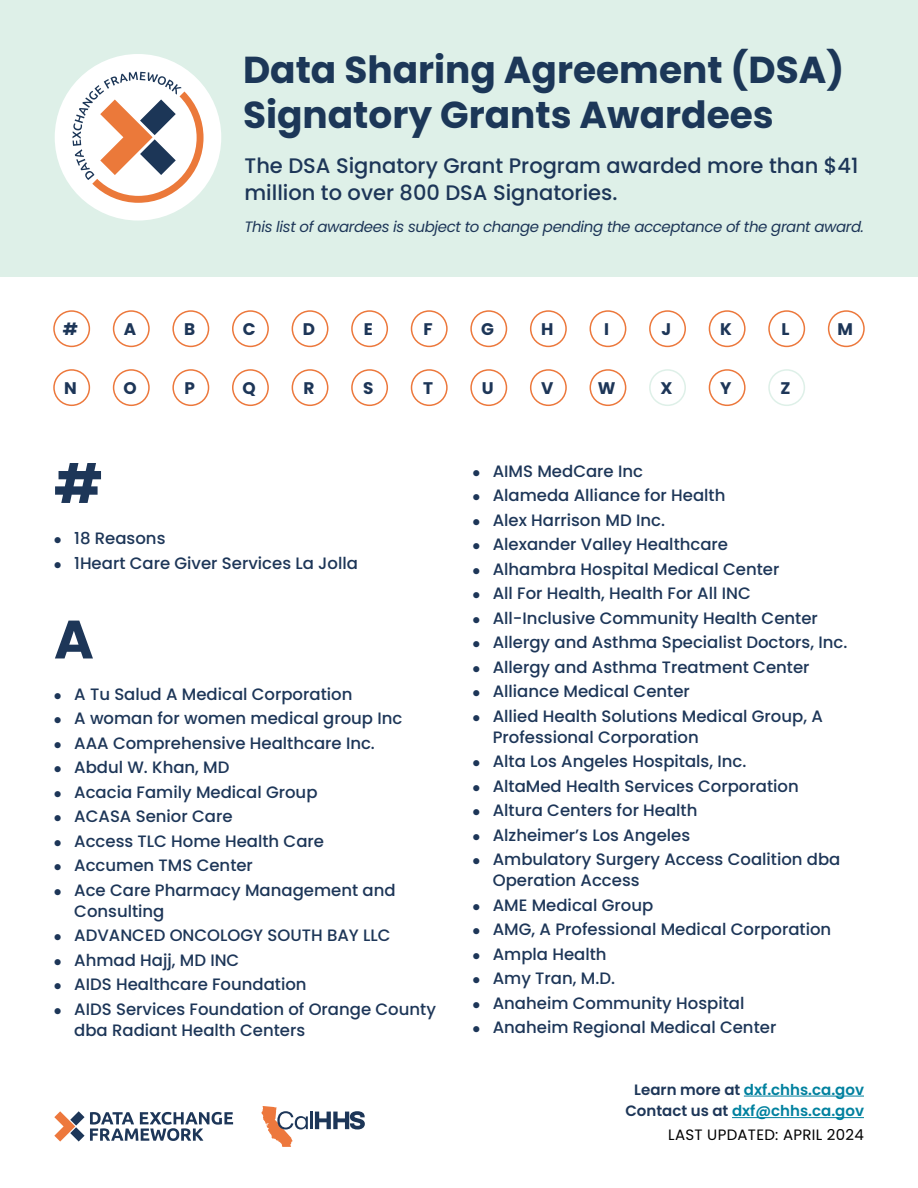
<style>
.page{position:relative;width:918px;height:1188px;background:#fff}
.page>*{position:absolute;margin:0;border:0;box-sizing:border-box;transform-origin:0 0}
.t1{font:700 54px "Poppins";color:#1d3658}
.t2{font:700 37.5px/45px "Poppins";color:#1c3758}
.t3{font:500 21px/27px "Poppins";color:#1d3658}
.t4{font:700 16.8px "Poppins";color:#1d3658}
.t5{font:500 16.5px/21px "Poppins";color:#1d3658}
.t6{font:italic 15px "Poppins";letter-spacing:-.025em;color:#1d3658}
.t7{font:15px/23.7px "Poppins";letter-spacing:.02em;color:#000;text-align:right}
.t8{font:600 15px "Poppins";color:#00819f}
.s1{color:#1d3658}
.s2{font-weight:600;color:#1d3658}
.s3{font-weight:600;color:#00819f}
</style>
<div class="page">
<hr style="left:744px;top:1096px;width:120px;height:1px;background:#00819f">
<hr style="left:732px;top:1117px;width:132px;height:1px;background:#00819f">
<div style="left:0;top:0;width:918px;height:276px;background:#def0e8"></div>
<div style="left:53px;top:310px;width:37px;height:37px;border:2px solid #ec783c;border-radius:50%"></div>
<div style="left:649px;top:310px;width:37px;height:37px;border:2px solid #ec783c;border-radius:50%"></div>
<div style="left:351px;top:310px;width:37px;height:37px;border:2px solid #ec783c;border-radius:50%"></div>
<div style="left:113px;top:369px;width:37px;height:37px;border:2px solid #ec783c;border-radius:50%"></div>
<div style="left:411px;top:369px;width:37px;height:37px;border:2px solid #ec783c;border-radius:50%"></div>
<div style="left:113px;top:310px;width:37px;height:37px;border:2px solid #ec783c;border-radius:50%"></div>
<div style="left:709px;top:310px;width:37px;height:37px;border:2px solid #ec783c;border-radius:50%"></div>
<div style="left:411px;top:310px;width:37px;height:37px;border:2px solid #ec783c;border-radius:50%"></div>
<div style="left:172px;top:369px;width:37px;height:37px;border:2px solid #ec783c;border-radius:50%"></div>
<div style="left:470px;top:369px;width:37px;height:37px;border:2px solid #ec783c;border-radius:50%"></div>
<div style="left:172px;top:310px;width:37px;height:37px;border:2px solid #ec783c;border-radius:50%"></div>
<div style="left:768px;top:310px;width:37px;height:37px;border:2px solid #ec783c;border-radius:50%"></div>
<div style="left:470px;top:310px;width:37px;height:37px;border:2px solid #ec783c;border-radius:50%"></div>
<div style="left:232px;top:369px;width:37px;height:37px;border:2px solid #ec783c;border-radius:50%"></div>
<div style="left:530px;top:369px;width:37px;height:37px;border:2px solid #ec783c;border-radius:50%"></div>
<div style="left:232px;top:310px;width:37px;height:37px;border:2px solid #ec783c;border-radius:50%"></div>
<div style="left:828px;top:310px;width:37px;height:37px;border:2px solid #ec783c;border-radius:50%"></div>
<div style="left:530px;top:310px;width:37px;height:37px;border:2px solid #ec783c;border-radius:50%"></div>
<div style="left:292px;top:369px;width:36px;height:37px;border:2px solid #ec783c;border-radius:50%"></div>
<div style="left:590px;top:369px;width:36px;height:37px;border:2px solid #ec783c;border-radius:50%"></div>
<div style="left:292px;top:310px;width:36px;height:37px;border:2px solid #ec783c;border-radius:50%"></div>
<div style="left:53px;top:369px;width:37px;height:37px;border:2px solid #ec783c;border-radius:50%"></div>
<div style="left:590px;top:310px;width:36px;height:37px;border:2px solid #ec783c;border-radius:50%"></div>
<div style="left:351px;top:369px;width:37px;height:37px;border:2px solid #ec783c;border-radius:50%"></div>
<div style="left:649px;top:369px;width:37px;height:37px;border:2px solid #def0e8;border-radius:50%"></div>
<div style="left:709px;top:369px;width:37px;height:37px;border:2px solid #ec783c;border-radius:50%"></div>
<div style="left:768px;top:369px;width:37px;height:37px;border:2px solid #def0e8;border-radius:50%"></div>
<img style="left:55px;top:54px;width:166px;height:167px">
<img style="left:54px;top:1106px;width:311px;height:41px">
<h1 class="t2" style="left:243px;top:47px;width:603px">Data Sharing Agreement (DSA)<br>Signatory Grants Awardees</h1>
<h2 class="t3" style="left:244px;top:153px;width:615px">The DSA Signatory Grant Program awarded more than $41 million to over 800 DSA Signatories.</h2>
<p class="t6" style="left:244px;top:218px;width:621px">This list of awardees is subject to change pending the acceptance of the grant award.</p>
<p class="t4" style="left:63px;top:319px;width:17px">#</p>
<p class="t4" style="left:364px;top:319px;width:11px">E</p>
<p class="t4" style="left:661px;top:319px;width:11px">J</p>
<p class="t4" style="left:184px;top:319px;width:13px">B</p>
<p class="t4" style="left:481px;top:319px;width:14px">G</p>
<p class="t4" style="left:782px;top:319px;width:10px">L</p>
<p class="t4" style="left:243px;top:319px;width:14px">C</p>
<p class="t4" style="left:541px;top:319px;width:14px">H</p>
<p class="t4" style="left:837px;top:319px;width:17px">M</p>
<p class="t4" style="left:124px;top:319px;width:14px">A</p>
<p class="t4" style="left:423px;top:319px;width:11px">F</p>
<p class="t4" style="left:720px;top:319px;width:13px">K</p>
<p class="t4" style="left:303px;top:319px;width:14px">D</p>
<p class="t4" style="left:604px;top:319px;width:6px">I</p>
<p class="t4" style="left:64px;top:378px;width:14px">N</p>
<p class="t4" style="left:123px;top:378px;width:15px">O</p>
<p class="t4" style="left:423px;top:378px;width:11px">T</p>
<p class="t4" style="left:243px;top:378px;width:15px">Q</p>
<p class="t4" style="left:541px;top:378px;width:14px">V</p>
<p class="t4" style="left:363px;top:378px;width:12px">S</p>
<p class="t4" style="left:660px;top:378px;width:14px">X</p>
<p class="t4" style="left:720px;top:378px;width:13px">Y</p>
<p class="t4" style="left:781px;top:378px;width:12px">Z</p>
<p class="t4" style="left:184px;top:378px;width:12px">P</p>
<p class="t4" style="left:482px;top:378px;width:13px">U</p>
<p class="t4" style="left:303px;top:378px;width:12px">R</p>
<p class="t4" style="left:598px;top:378px;width:19px">W</p>
<h2 class="t1" style="left:54px;top:453px;width:50px">#</h2>
<p class="t5" style="left:74px;top:528px;width:93px">18 Reasons</p>
<p class="t5" style="left:74px;top:553px;width:285px">1Heart Care Giver Services La Jolla</p>
<h2 class="t1" style="left:54px;top:608px;width:41px">A</h2>
<p class="t5" style="left:74px;top:684px;width:280px">A Tu Salud A Medical Corporation</p>
<p class="t5" style="left:74px;top:708px;width:330px">A woman for women medical group Inc</p>
<p class="t5" style="left:74px;top:733px;width:302px">AAA Comprehensive Healthcare Inc.</p>
<p class="t5" style="left:74px;top:757px;width:157px">Abdul W. Khan, MD</p>
<p class="t5" style="left:74px;top:782px;width:245px">Acacia Family Medical Group</p>
<p class="t5" style="left:74px;top:806px;width:160px">ACASA Senior Care</p>
<p class="t5" style="left:74px;top:831px;width:251px">Access TLC Home Health Care</p>
<p class="t5" style="left:74px;top:855px;width:180px">Accumen TMS Center</p>
<p class="t5" style="left:74px;top:880px;width:323px">Ace Care Pharmacy Management and<br>Consulting</p>
<p class="t5" style="left:74px;top:925px;width:318px">ADVANCED ONCOLOGY SOUTH BAY LLC</p>
<p class="t5" style="left:74px;top:950px;width:167px">Ahmad Hajj, MD INC</p>
<p class="t5" style="left:74px;top:974px;width:234px">AIDS Healthcare Foundation</p>
<p class="t5" style="left:74px;top:999px;width:363px">AIDS Services Foundation of Orange County dba Radiant Health Centers</p>
<p class="t5" style="left:493px;top:460px;width:152px">AIMS MedCare Inc</p>
<p class="t5" style="left:493px;top:485px;width:234px">Alameda Alliance for Health</p>
<p class="t5" style="left:493px;top:509px;width:174px">Alex Harrison MD Inc.</p>
<p class="t5" style="left:493px;top:534px;width:237px">Alexander Valley Healthcare</p>
<p class="t5" style="left:493px;top:558px;width:288px">Alhambra Hospital Medical Center</p>
<p class="t5" style="left:493px;top:583px;width:260px">All For Health, Health For All INC</p>
<p class="t5" style="left:493px;top:607px;width:327px">All-Inclusive Community Health Center</p>
<p class="t5" style="left:493px;top:632px;width:356px">Allergy and Asthma Specialist Doctors, Inc.</p>
<p class="t5" style="left:493px;top:656px;width:318px">Allergy and Asthma Treatment Center</p>
<p class="t5" style="left:493px;top:681px;width:199px">Alliance Medical Center</p>
<p class="t5" style="left:493px;top:705px;width:332px">Allied Health Solutions Medical Group, A<br>Professional Corporation</p>
<p class="t5" style="left:493px;top:751px;width:255px">Alta Los Angeles Hospitals, Inc.</p>
<p class="t5" style="left:493px;top:775px;width:307px">AltaMed Health Services Corporation</p>
<p class="t5" style="left:493px;top:800px;width:206px">Altura Centers for Health</p>
<p class="t5" style="left:493px;top:824px;width:199px">Alzheimer’s Los Angeles</p>
<p class="t5" style="left:493px;top:849px;width:349px">Ambulatory Surgery Access Coalition dba<br>Operation Access</p>
<p class="t5" style="left:493px;top:894px;width:162px">AME Medical Group</p>
<p class="t5" style="left:493px;top:919px;width:340px">AMG, A Professional Medical Corporation</p>
<p class="t5" style="left:493px;top:944px;width:115px">Ampla Health</p>
<p class="t5" style="left:493px;top:968px;width:124px">Amy Tran, M.D.</p>
<p class="t5" style="left:493px;top:993px;width:253px">Anaheim Community Hospital</p>
<p class="t5" style="left:493px;top:1017px;width:285px">Anaheim Regional Medical Center</p>
<p class="t8" style="left:634px;top:1081px;width:231px"><span class="s1">Learn more at</span> dxf.chhs.ca.gov</p>
<p class="t7" style="left:625px;top:1099px;width:240px"><span class="s2">Contact us at</span> <span class="s3">dxf@chhs.ca.gov<br></span>LAST UPDATED: APRIL 2024</p>
</div>
